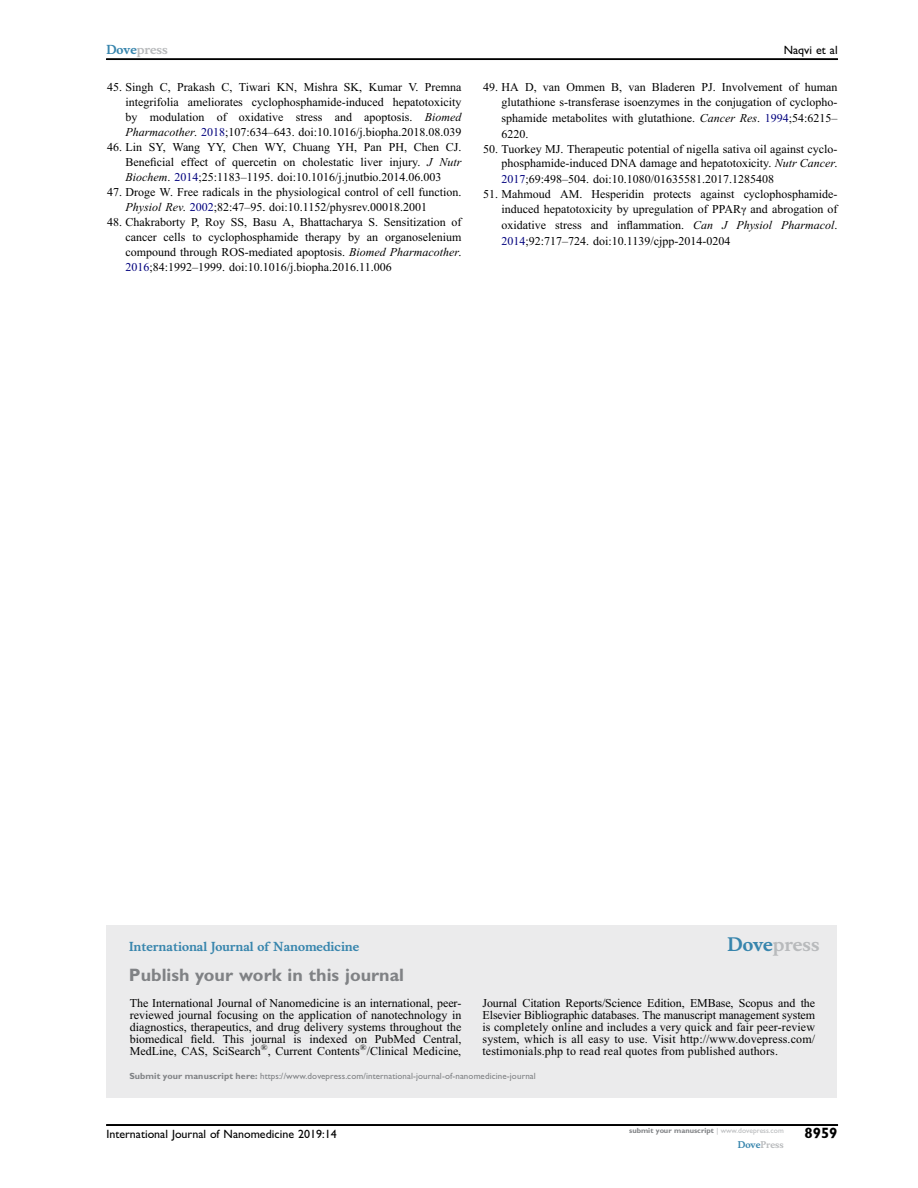
<style>
.page{position:relative;width:918px;height:1188px;background:#fff}
.page>*{position:absolute;margin:0;border:0;box-sizing:border-box;transform-origin:0 0}
.t1{font:18px "Adv T Tdd 0 b 0455.B";color:#808285}
.t2{font:18px "Adv OT14 f 6 c 37 d";color:#b8babc}
.t3{font:15px "Adv T Tdd 0 b 0455.B";color:#000}
.t4{font:12px/15px "Adv OT5843 c 571";color:#000;text-align:justify}
.t5{font:12px/12px "Adv TT5843 c 571";letter-spacing:.01em;color:#000;text-align:justify}
.t6{font:12px "Adv TT96740 c 24";color:#000}
.t7{font:12px "Adv OT14 f 6 c 37 d";color:#3785ad}
.t8{font:12px "Adv OT14 f 6 c 37 d";color:#b8babc}
.t9{font:9px "Adv TT96740 c 24";letter-spacing:.01em;color:#808285}
.t10{font:9px "Adv OT14 f 6 c 37 d";color:#b8babc}
.t11{font:7.5px "Adv T Tdd 0 b 0455.B";color:#808285}
.s1{color:#3785ad}
.s2{font-family:"Adv O Tf 90 d 833 a.I"}
.s3{color:#00007d}
.s4{font-style:inherit}
.s5{font-family:"Adv OT5843 c 571+fb"}
.s6{font-family:"Adv T Tdd 0 b 0455.B"}
.s7{font-family:"Adv TT96740 c 24";color:#b8babc}
</style>
<div class="page">
<div style="left:106px;top:925px;width:731px;height:149px;background:#ebebec"></div>
<div style="left:106px;top:987px;width:731px;height:111px;background:#ebebec"></div>
<hr style="left:106px;top:59px;width:732px;height:1px;background:#000">
<hr style="left:106px;top:1125px;width:732px;height:1px;background:#000">
<p class="t8" style="left:106px;top:42px;width:63px"><span class="s1">Dove</span>press</p>
<p class="t6" style="left:784px;top:45px;width:55px">Naqvi et al</p>
<p class="t4" style="left:126px;top:81px;width:337px;text-indent:-18px">45. Singh C, Prakash C, Tiwari KN, Mishra SK, Kumar V. Premna integrifolia ameliorates cyclophosphamide-induced hepatotoxicity by modulation of oxidative stress and apoptosis. <span class="s2">Biomed Pharmacother</span>. <span class="s3">2018</span>;107:634<span class="s4">–</span>643. doi:10.1016/j.biopha.2018.08.039</p>
<p class="t4" style="left:126px;top:141px;width:338px;text-indent:-18px">46. Lin SY, Wang YY, Chen WY, Chuang YH, Pan PH, Chen CJ.<br>Bene<span class="s5">fi</span>cial effect of quercetin on cholestatic liver injury. <span class="s2">J Nutr Biochem</span>. <span class="s3">2014</span>;25:1183<span class="s4">–</span>1195. doi:10.1016/j.jnutbio.2014.06.003</p>
<p class="t4" style="left:126px;top:186px;width:338px;text-indent:-18px">47. Droge W. Free radicals in the physiological control of cell function.<br><span class="s2">Physiol Rev</span>. <span class="s3">2002</span>;82:47<span class="s4">–</span>95. doi:10.1152/physrev.00018.2001</p>
<p class="t4" style="left:126px;top:216px;width:338px;text-indent:-18px">48. Chakraborty P, Roy SS, Basu A, Bhattacharya S. Sensitization of cancer cells to cyclophosphamide therapy by an organoselenium compound through ROS-mediated apoptosis. <span class="s2">Biomed Pharmacother</span>.<br><span class="s3">2016</span>;84:1992<span class="s4">–</span>1999. doi:10.1016/j.biopha.2016.11.006</p>
<p class="t4" style="left:502px;top:80px;width:337px;line-height:15.5px;text-indent:-18px">49. HA D, van Ommen B, van Bladeren PJ. Involvement of human glutathione s-transferase isoenzymes in the conjugation of cyclopho&shy;sphamide metabolites with glutathione. <span class="s2">Cancer Res</span>. <span class="s3">1994</span>;54:6215<span class="s4">– </span>6220.</p>
<p class="t4" style="left:502px;top:142px;width:338px;line-height:15.5px;text-indent:-18px">50. Tuorkey MJ. Therapeutic potential of nigella sativa oil against cyclo&shy;phosphamide-induced DNA damage and hepatotoxicity. <span class="s2">Nutr Cancer</span>.<br><span class="s3">2017</span>;69:498<span class="s4">–</span>504. doi:10.1080/01635581.2017.1285408</p>
<p class="t4" style="left:502px;top:188px;width:337px;line-height:15.5px;text-indent:-18px">51. Mahmoud AM. Hesperidin protects against cyclophosphamide&shy;induced hepatotoxicity by upregulation of PPAR<span class="s4">γ</span> and abrogation of oxidative stress and in<span class="s5">fl</span>ammation. <span class="s2">Can J Physiol Pharmacol</span>.<br><span class="s3">2014</span>;92:717<span class="s4">–</span>724. doi:10.1139/cjpp-2014-0204</p>
<p class="t7" style="left:129px;top:940px;width:232px">International Journal of Nanomedicine</p>
<h1 class="t2" style="left:728px;top:935px;width:94px"><span class="s1">Dove</span>press</h1>
<h1 class="t1" style="left:129px;top:969px;width:277px">Publish your work in this journal</h1>
<p class="t4" style="left:130px;top:998px;width:333px;line-height:12px">The International Journal of Nanomedicine is an international, peer&shy;reviewed journal focusing on the application of nanotechnology in diagnostics, therapeutics, and drug delivery systems throughout the biomedical <span class="s5">fi</span>eld. This journal is indexed on PubMed Central, MedLine, CAS, SciSearch<sup>®</sup>, Current Contents<sup>®</sup>/Clinical Medicine,</p>
<p class="t5" style="left:483px;top:998px;width:334px">Journal Citation Reports/Science Edition, EMBase, Scopus and the Elsevier Bibliographic databases. The manuscript management system is completely online and includes a very quick and fair peer-review system, which is all easy to use. Visit http://www.dovepress.com/ testimonials.php to read real quotes from published authors.</p>
<p class="t9" style="left:129px;top:1073px;width:408px"><span class="s6">Submit your manuscript here:</span> https://www.dovepress.com/international-journal-of-nanomedicine-journal</p>
<p class="t6" style="left:106px;top:1130px;width:232px">International Journal of Nanomedicine 2019:14</p>
<p class="t11" style="left:629px;top:1128px;width:156px">submit your manuscript <span class="s7">| www.dovepress.com</span></p>
<p class="t10" style="left:738px;top:1140px;width:47px"><span class="s1">Dove</span>Press</p>
<p class="t3" style="left:804px;top:1128px;width:35px">8959</p>
</div>
